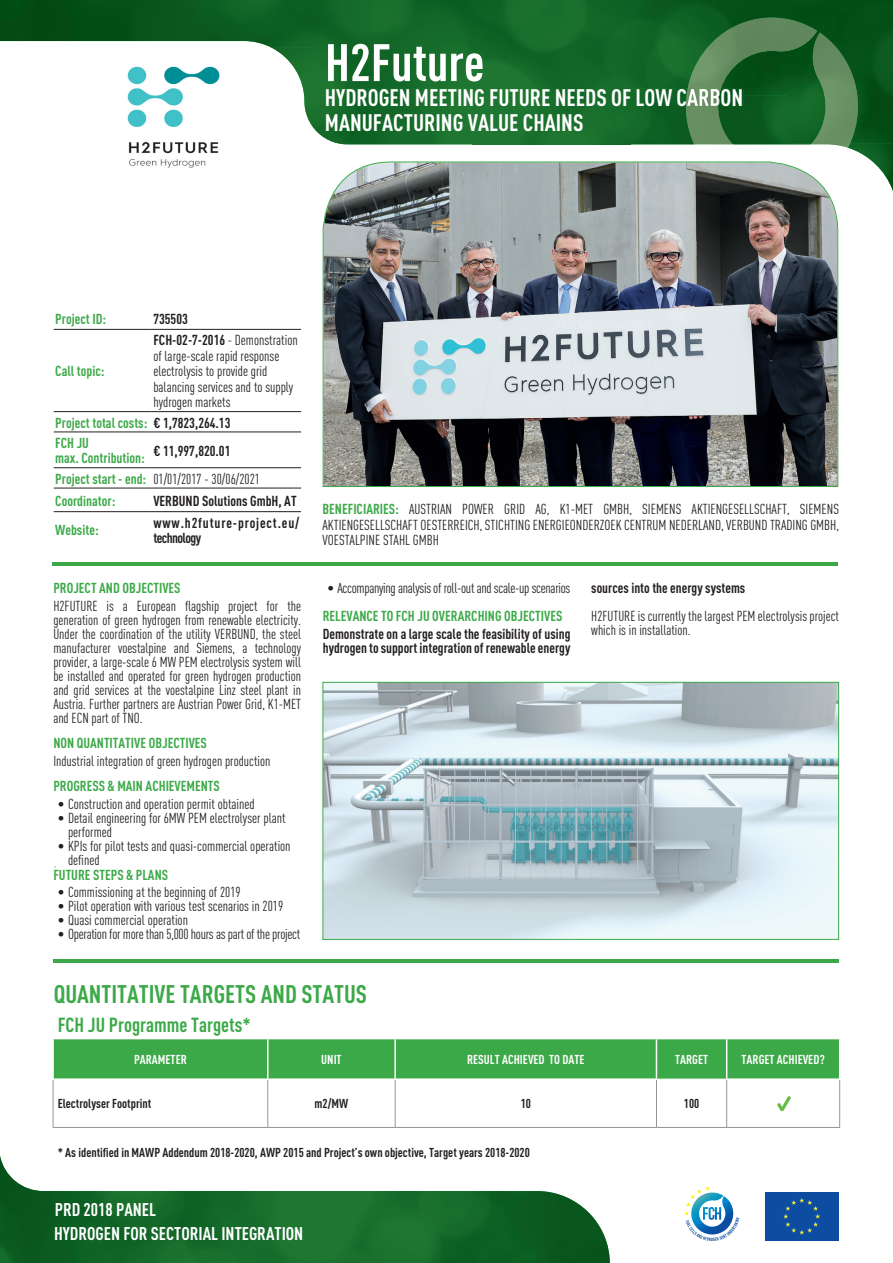
<style>
.page{position:relative;width:893px;height:1263px;background:#fff}
.page>*{position:absolute;margin:0;border:0;box-sizing:border-box;transform-origin:0 0}
.t1{font:700 51.9px "DIN Cond";color:#fff}
.t2{font:700 25.2px "DIN Cond";color:#3ca948}
.t3{font:700 23.55px/24.8px "DIN Cond";color:#fff}
.t4{font:700 20.1px "DIN Cond";color:#3ca948}
.t5{font:700 18.15px/24.5px "DIN Cond";color:#fff}
.t6{font:14.25px/14px "DIN Cond";color:#231f20}
.t7{font:700 14.25px/20.2px "DIN Cond";color:#3ca948}
.t8{font:700 14.25px/14px "DIN Cond";color:#231f20}
.t9{font:14.25px "DIN Cond";letter-spacing:-.02em;color:#231f20}
.t10{font:700 14.25px/15.5px "DIN Cond";letter-spacing:.06em;color:#231f20}
.t11{font:700 12.75px "DIN Cond";color:#231f20}
.t12{font:700 12.75px "DIN Cond";color:#fff}
.t13{font:700 3.75px "DIN Cond";color:#3ca948}
.s1{font-weight:700}
.s2{color:#231f20}
.s3{font-weight:700;color:#3ca948}
</style>
<div class="page">
<img style="left:0;top:1156px;width:152px;height:107px">
<img style="left:152px;top:1191px;width:458px;height:72px">
<svg style="left:127px;top:66px;width:567px;height:102px"></svg>
<img style="left:0;top:0;width:315px;height:48px">
<img style="left:315px;top:0;width:158px;height:144px">
<img style="left:473px;top:0;width:157px;height:89px">
<img style="left:630px;top:0;width:158px;height:144px">
<img style="left:788px;top:0;width:105px;height:191px">
<img style="left:271px;top:48px;width:44px;height:82px">
<div style="left:473px;top:106px;width:157px;height:38px;background:#1b722e"></div>
<img style="left:326px;top:89px;width:417px;height:17px">
<img style="left:688px;top:18px;width:129px;height:71px">
<svg style="left:694px;top:144px;width:154px;height:47px"></svg>
<img style="left:811px;top:33px;width:40px;height:38px">
<img style="left:686px;top:106px;width:43px;height:38px">
<img style="left:815px;top:71px;width:43px;height:77px">
<img style="left:729px;top:139px;width:86px;height:5px">
<img style="left:686px;top:89px;width:35px;height:17px">
<div style="left:765px;top:1192px;width:73px;height:49px;background:#0d4da1"></div>
<svg style="left:783px;top:1198px;width:37px;height:37px"></svg>
<svg style="left:684px;top:1186px;width:55px;height:55px"></svg>
<hr style="left:52px;top:563px;width:786px;height:3px;background:#3ca948">
<hr style="left:53px;top:959px;width:786px;height:3px;background:#3ca948">
<hr style="left:54px;top:329px;width:98px;height:1px;background:#231f20">
<hr style="left:152px;top:329px;width:149px;height:1px;background:#231f20">
<hr style="left:54px;top:411px;width:98px;height:1px;background:#231f20">
<hr style="left:152px;top:411px;width:149px;height:1px;background:#231f20">
<hr style="left:54px;top:432px;width:98px;height:1px;background:#231f20">
<hr style="left:152px;top:432px;width:149px;height:1px;background:#231f20">
<hr style="left:54px;top:467px;width:98px;height:1px;background:#231f20">
<hr style="left:152px;top:467px;width:149px;height:1px;background:#231f20">
<hr style="left:54px;top:488px;width:98px;height:1px;background:#231f20">
<hr style="left:152px;top:488px;width:149px;height:1px;background:#231f20">
<hr style="left:54px;top:511px;width:98px;height:1px;background:#231f20">
<hr style="left:152px;top:511px;width:149px;height:1px;background:#231f20">
<img style="left:322px;top:161px;width:517px;height:326px">
<svg style="left:53px;top:1080px;width:675px;height:96px"></svg>
<div style="left:54px;top:1039px;width:785px;height:39px;background:#3ca948"></div>
<hr style="left:53px;top:1080px;width:1px;height:47px;background:#939598">
<hr style="left:268px;top:1080px;width:1px;height:47px;background:#939598">
<hr style="left:656px;top:1080px;width:1px;height:47px;background:#939598">
<hr style="left:726px;top:1080px;width:1px;height:47px;background:#939598">
<hr style="left:839px;top:1080px;width:1px;height:47px;background:#939598">
<hr style="left:53px;top:1127px;width:215px;height:1px;background:#939598">
<hr style="left:268px;top:1127px;width:127px;height:1px;background:#939598">
<hr style="left:656px;top:1127px;width:71px;height:1px;background:#939598">
<hr style="left:727px;top:1127px;width:113px;height:1px;background:#939598">
<hr style="left:395px;top:1080px;width:1px;height:47px;background:#939598">
<hr style="left:395px;top:1127px;width:261px;height:1px;background:#939598">
<hr style="left:267px;top:1039px;width:2px;height:39px;background:#fff">
<hr style="left:394px;top:1039px;width:2px;height:39px;background:#fff">
<hr style="left:656px;top:1039px;width:1px;height:39px;background:#fff">
<hr style="left:726px;top:1039px;width:1px;height:39px;background:#fff">
<svg style="left:777px;top:1096px;width:14px;height:15px"></svg>
<svg style="left:322px;top:681px;width:517px;height:259px;background:#bccdd2"></svg>
<h1 class="t1" style="left:325px;top:31px;width:161px">H2Future</h1>
<h3 class="t3" style="left:325px;top:84px;width:420px">HYDROGEN MEETING FUTURE NEEDS OF LOW CARBON<br>MANUFACTURING VALUE CHAINS</h3>
<p class="t7" style="left:55px;top:309px;width:52px">Project ID:</p>
<p class="t8" style="left:153px;top:312px;width:36px">735503</p>
<p class="t7" style="left:55px;top:361px;width:51px">Call topic:</p>
<p class="t6" style="left:153px;top:332px;width:146px;line-height:15.5px"><span class="s1">FCH-02-7-2016</span> - Demonstration of large-scale rapid response electrolysis to provide grid balancing services and to supply hydrogen markets</p>
<p class="t7" style="left:55px;top:412px;width:177px">Project total costs: <span class="s2">€ 1,7823,264.13<br></span>FCH JU</p>
<p class="t7" style="left:55px;top:448px;width:91px">max. Contribution:</p>
<p class="t6" style="left:55px;top:436px;width:206px;line-height:27.9px;text-indent:98px"><span class="s1">€ 11,997,820.01<br></span><span class="s3">Project start - end:</span> 01/01/2017 - 30/06/2021</p>
<p class="t7" style="left:55px;top:490px;width:62px">Coordinator:</p>
<p class="t8" style="left:153px;top:493px;width:145px">VERBUND Solutions GmbH, AT</p>
<p class="t7" style="left:55px;top:520px;width:45px">Website:</p>
<p class="t10" style="left:153px;top:514px;width:148px">www.h2future-project.eu/ technology</p>
<p class="t7" style="left:53px;top:578px;width:129px">PROJECT AND OBJECTIVES</p>
<p class="t6" style="left:53px;top:599px;width:249px;text-align:justify">H2FUTURE is a European flagship project for the generation of green hydrogen from renewable electricity.<br>Under the coordination of the utility VERBUND, the steel manufacturer voestalpine and Siemens, a technology provider, a large-scale 6 MW PEM electrolysis system will be installed and operated for green hydrogen production and grid services at the voestalpine Linz steel plant in Austria. Further partners are Austrian Power Grid, K1-MET and ECN part of TNO.</p>
<p class="t7" style="left:53px;top:732px;width:155px">NON QUANTITATIVE OBJECTIVES</p>
<p class="t6" style="left:53px;top:754px;width:218px">Industrial integration of green hydrogen production</p>
<p class="t7" style="left:53px;top:776px;width:168px">PROGRESS &amp; MAIN ACHIEVEMENTS</p>
<p class="t6" style="left:58px;top:797px;width:198px">• Construction and operation permit obtained</p>
<p class="t6" style="left:68px;top:811px;width:219px;text-indent:-10px">• Detail engineering for 6MW PEM electrolyser plant performed</p>
<p class="t6" style="left:68px;top:839px;width:224px;text-indent:-10px">• KPIs for pilot tests and quasi-commercial operation defined</p>
<p class="t13" style="left:55px;top:864px;width:3px">•</p>
<p class="t7" style="left:53px;top:864px;width:116px">FUTURE STEPS &amp; PLANS</p>
<p class="t6" style="left:58px;top:885px;width:184px">• Commissioning at the beginning of 2019</p>
<p class="t6" style="left:58px;top:899px;width:227px">• Pilot operation with various test scenarios in 2019</p>
<p class="t6" style="left:58px;top:913px;width:132px">• Quasi commercial operation</p>
<p class="t9" style="left:58px;top:926px;width:244px">• Operation for more than 5,000 hours as part of the project</p>
<p class="t6" style="left:322px;top:501px;width:518px;line-height:15.5px;text-align:justify"><span class="s3">BENEFICIARIES:</span> AUSTRIAN POWER GRID AG, K1-MET GMBH, SIEMENS AKTIENGESELLSCHAFT, SIEMENS AKTIENGESELLSCHAFT OESTERREICH, STICHTING ENERGIEONDERZOEK CENTRUM NEDERLAND, VERBUND TRADING GMBH, VOESTALPINE STAHL GMBH</p>
<p class="t9" style="left:327px;top:580px;width:245px">• Accompanying analysis of roll-out and scale-up scenarios</p>
<p class="t7" style="left:323px;top:605px;width:241px">RELEVANCE TO FCH JU OVERARCHING OBJECTIVES</p>
<p class="t8" style="left:323px;top:626px;width:249px">Demonstrate on a large scale the feasibility of using hydrogen to support integration of renewable energy</p>
<p class="t8" style="left:591px;top:581px;width:156px">sources into the energy systems</p>
<p class="t6" style="left:591px;top:609px;width:249px">H2FUTURE is currently the largest PEM electrolysis project which is in installation.</p>
<h2 class="t2" style="left:54px;top:979px;width:315px">QUANTITATIVE TARGETS AND STATUS</h2>
<h3 class="t4" style="left:58px;top:1013px;width:195px">FCH JU Programme Targets*</h3>
<p class="t12" style="left:134px;top:1052px;width:54px">PARAMETER</p>
<p class="t12" style="left:321px;top:1052px;width:22px">UNIT</p>
<p class="t12" style="left:467px;top:1052px;width:119px">RESULT ACHIEVED TO DATE</p>
<p class="t12" style="left:675px;top:1052px;width:34px">TARGET</p>
<p class="t12" style="left:742px;top:1052px;width:85px">TARGET ACHIEVED?</p>
<p class="t11" style="left:58px;top:1096px;width:95px">Electrolyser Footprint</p>
<p class="t11" style="left:315px;top:1096px;width:35px">m2/MW</p>
<p class="t11" style="left:521px;top:1096px;width:12px">10</p>
<p class="t11" style="left:684px;top:1096px;width:17px">100</p>
<p class="t11" style="left:58px;top:1144px;width:474px">* As identified in MAWP Addendum 2018-2020, AWP 2015 and Project’s own objective, Target years 2018-2020</p>
<p class="t5" style="left:54px;top:1197px;width:251px">PRD 2018 PANEL<br>HYDROGEN FOR SECTORIAL INTEGRATION</p>
</div>
